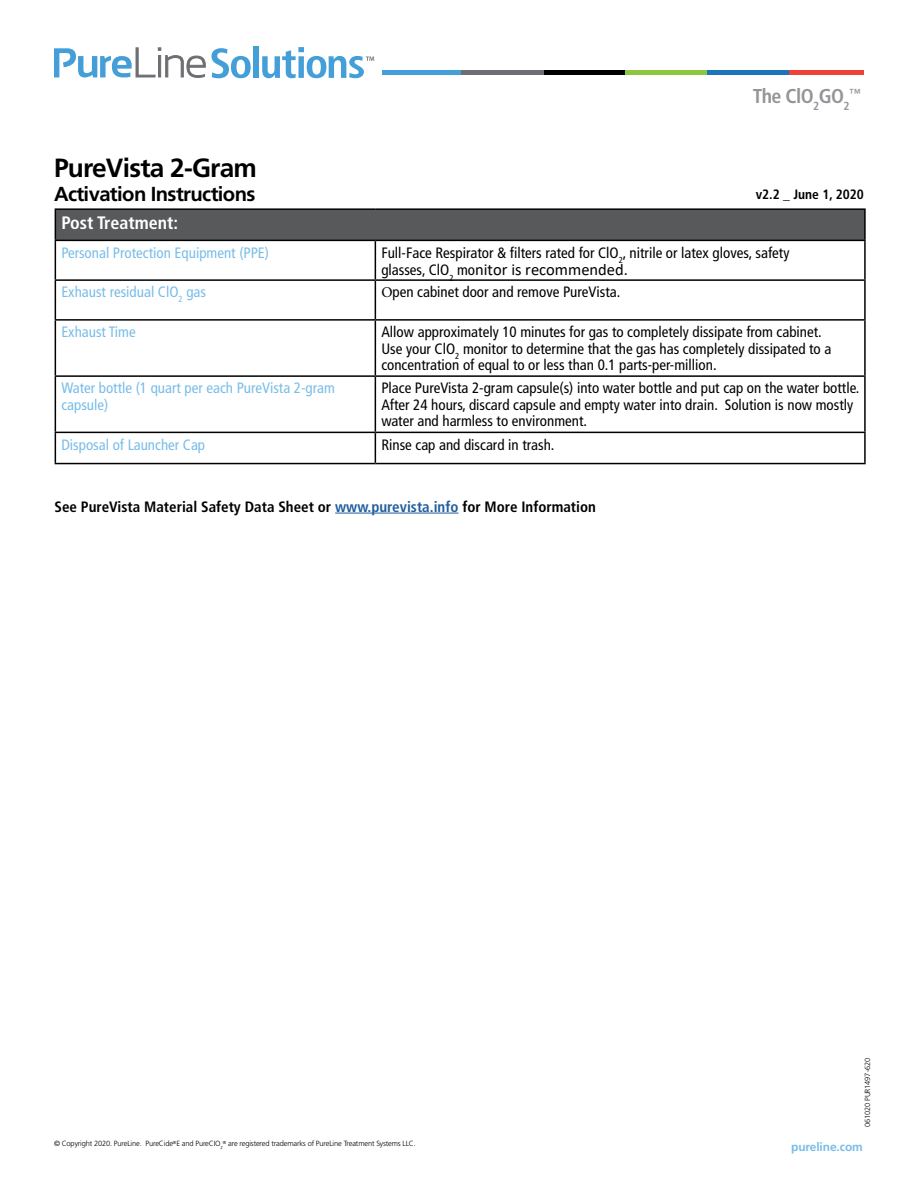
<style>
.page{position:relative;width:918px;height:1188px;background:#fff}
.page>*{position:absolute;margin:0;border:0;box-sizing:border-box;transform-origin:0 0}
.t1{font:700 26.25px "Frutiger";letter-spacing:-.03em;color:#000}
.t2{font:700 20.25px "Frutiger";letter-spacing:-.03em;color:#000}
.t3{font:700 condensed 19.95px "Frutiger";letter-spacing:-.03em;color:#939598}
.t4{font:700 condensed 18px "Frutiger";color:#fff}
.t5{font:16.5px "Calibri";color:#000}
.t6{font:condensed 15px/16.5px "Frutiger";color:#000}
.t7{font:condensed 15px/16.5px "Frutiger";color:#79bde8}
.t8{font:700 condensed 15px "Frutiger";color:#000}
.t9{font:700 condensed 13.5px "Frutiger";color:#000}
.t10{font:700 12px "Frutiger";letter-spacing:-.01em;color:#79bde8}
.t11{font:700 condensed 11.7px "Frutiger";color:#939598}
.t12{font:300 7.5px "Frutiger";letter-spacing:-.02em;color:#000}
.s1{font-family:"Frutiger";font-stretch:condensed;font-size:15px}
.s2{font-family:"Minion Pro";font-stretch:normal}
.s3{color:#215e9e}
</style>
<div class="page">
<hr style="left:335px;top:513px;width:123px;height:1px;background:#215e9e">
<div style="left:56px;top:210px;width:808px;height:30px;background:#58595b"></div>
<svg style="left:56px;top:241px;width:808px;height:222px"></svg>
<hr style="left:55px;top:241px;width:1px;height:38px;background:#000">
<hr style="left:375px;top:241px;width:1px;height:38px;background:#000">
<hr style="left:864px;top:241px;width:2px;height:38px;background:#000">
<hr style="left:55px;top:279px;width:320px;height:2px;background:#000">
<hr style="left:55px;top:281px;width:1px;height:38px;background:#000">
<hr style="left:375px;top:279px;width:491px;height:2px;background:#000">
<hr style="left:375px;top:281px;width:1px;height:38px;background:#000">
<hr style="left:864px;top:281px;width:2px;height:38px;background:#000">
<hr style="left:55px;top:319px;width:320px;height:2px;background:#000">
<hr style="left:55px;top:321px;width:1px;height:54px;background:#000">
<hr style="left:375px;top:319px;width:491px;height:2px;background:#000">
<hr style="left:375px;top:321px;width:1px;height:54px;background:#000">
<hr style="left:864px;top:321px;width:2px;height:54px;background:#000">
<hr style="left:55px;top:375px;width:320px;height:2px;background:#000">
<hr style="left:55px;top:377px;width:1px;height:55px;background:#000">
<hr style="left:375px;top:375px;width:491px;height:2px;background:#000">
<hr style="left:375px;top:377px;width:1px;height:55px;background:#000">
<hr style="left:864px;top:377px;width:2px;height:55px;background:#000">
<hr style="left:55px;top:432px;width:320px;height:1px;background:#000">
<hr style="left:55px;top:433px;width:1px;height:30px;background:#000">
<hr style="left:375px;top:432px;width:491px;height:1px;background:#000">
<hr style="left:375px;top:433px;width:1px;height:30px;background:#000">
<hr style="left:864px;top:433px;width:2px;height:30px;background:#000">
<hr style="left:55px;top:463px;width:320px;height:1px;background:#000">
<hr style="left:375px;top:463px;width:491px;height:1px;background:#000">
<hr style="left:55px;top:208px;width:320px;height:2px;background:#000">
<hr style="left:55px;top:210px;width:1px;height:30px;background:#000">
<hr style="left:375px;top:208px;width:491px;height:2px;background:#000">
<hr style="left:864px;top:210px;width:2px;height:30px;background:#000">
<hr style="left:55px;top:240px;width:320px;height:1px;background:#000">
<hr style="left:375px;top:240px;width:491px;height:1px;background:#000">
<hr style="left:543px;top:71px;width:83px;height:4px;background:#000">
<hr style="left:626px;top:71px;width:82px;height:4px;background:#8dc63f">
<hr style="left:708px;top:71px;width:82px;height:4px;background:#1c75bc">
<hr style="left:382px;top:71px;width:79px;height:4px;background:#449ed8">
<hr style="left:461px;top:71px;width:83px;height:4px;background:#6d6e71">
<hr style="left:790px;top:71px;width:74px;height:4px;background:#ef4136">
<div style="left:253px;top:46px;width:6px;height:32px;background:#449ed8"></div>
<svg style="left:54px;top:47px;width:197px;height:31px"></svg>
<svg style="left:262px;top:47px;width:112px;height:31px"></svg>
<h1 class="t1" style="left:54px;top:153px;width:204px">PureVista 2-Gram</h1>
<h2 class="t2" style="left:54px;top:182px;width:203px">Activation Instructions</h2>
<h3 class="t3" style="left:753px;top:84px;width:98px">The ClO<sub>2</sub>GO<sub>2</sub></h3>
<p class="t11" style="left:849px;top:86px;width:13px">™</p>
<p class="t9" style="left:756px;top:186px;width:110px">v2.2 _ June 1, 2020</p>
<p class="t4" style="left:61px;top:212px;width:118px">Post Treatment:</p>
<p class="t7" style="left:61px;top:244px;width:209px">Personal Protection Equipment (PPE)</p>
<p class="t6" style="left:381px;top:244px;width:410px">Full-Face Respirator &amp; filters rated for ClO<sub>2</sub>, nitrile or latex gloves, safety</p>
<p class="t5" style="left:381px;top:258px;width:248px"><span class="s1">glasses, ClO</span><sub>2</sub> <span class="s1">mo</span>nitor is recommended.</p>
<p class="t7" style="left:61px;top:284px;width:146px">Exhaust residual ClO<sub>2</sub> gas</p>
<p class="t6" style="left:381px;top:284px;width:241px"><span class="s2">O</span>pen cabinet door and remove PureVista.</p>
<p class="t7" style="left:61px;top:324px;width:76px">Exhaust Time</p>
<p class="t6" style="left:381px;top:324px;width:452px">Allow approximately 10 minutes for gas to completely dissipate from cabinet.<br>Use your ClO<sub>2</sub> monitor to determine that the gas has completely dissipated to a concentration of equal to or less than 0.1 parts-per-million.</p>
<p class="t7" style="left:61px;top:380px;width:275px">Water bottle (1 quart per each PureVista 2-gram capsule)</p>
<p class="t6" style="left:381px;top:380px;width:480px">Place PureVista 2-gram capsule(s) into water bottle and put cap on the water bottle.<br>After 24 hours, discard capsule and empty water into drain. Solution is now mostly water and harmless to environment.</p>
<p class="t7" style="left:61px;top:436px;width:145px">Disposal of Launcher Cap</p>
<p class="t6" style="left:381px;top:436px;width:175px">Rinse cap and discard in trash.</p>
<p class="t8" style="left:55px;top:497px;width:543px">See PureVista Material Safety Data Sheet or <span class="s3">www.purevista.info</span> for More Information</p>
<p class="t12" style="left:54px;top:1139px;width:363px">© Copyright 2020. PureLine. PureCide<sup>®</sup>E and PureCIO<sub>2</sub><sup>®</sup> are registered trademarks of PureLine Treatment Systems LLC.</p>
<p class="t12" style="left:863px;top:1127px;width:71px;rotate:-90deg">061020 PUR1497-620</p>
<p class="t10" style="left:791px;top:1139px;width:73px">pureline.com</p>
</div>
